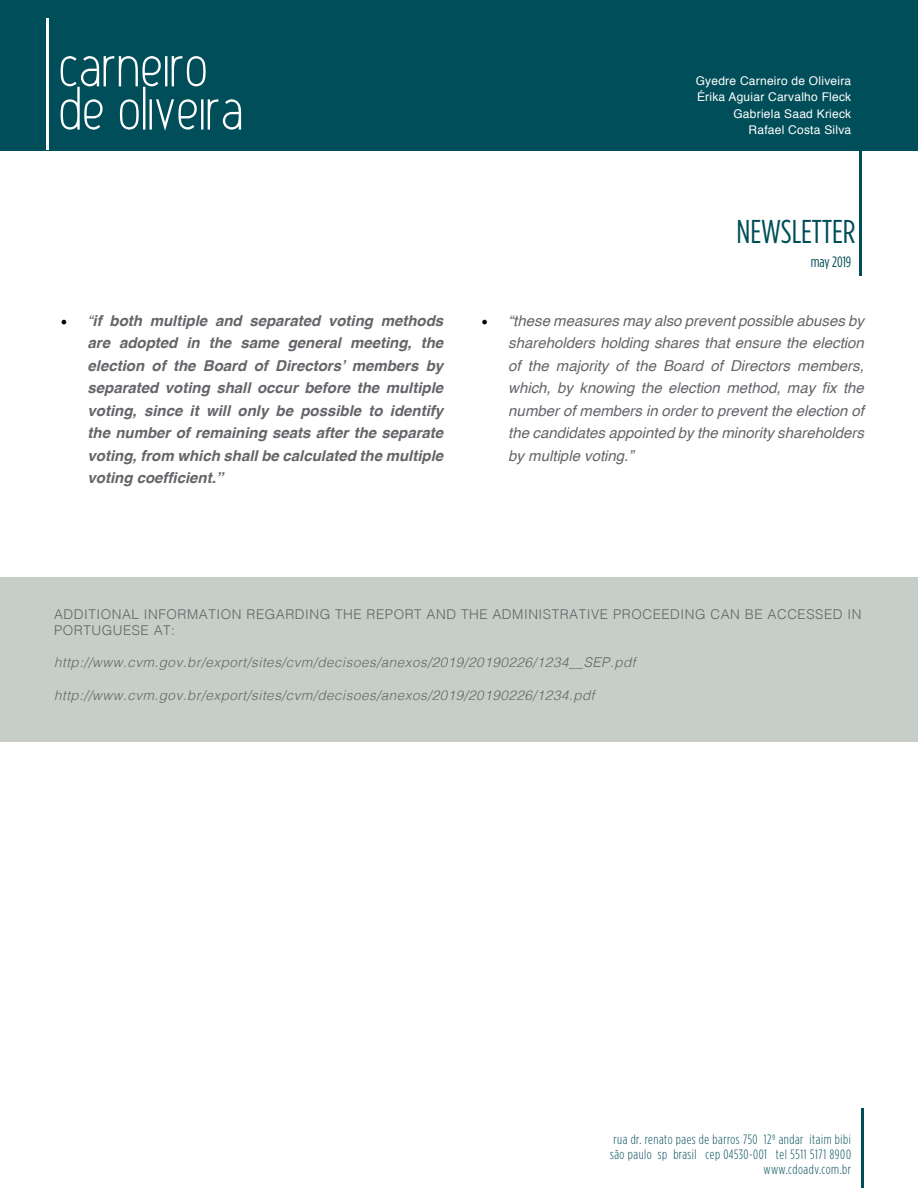
<style>
.page{position:relative;width:918px;height:1188px;background:#fff}
.page>*{position:absolute;margin:0;border:0;box-sizing:border-box;transform-origin:0 0}
.t1{font:33px "Gotham Condensed";color:#004e59}
.t2{font:italic 700 15px/22.5px "Helvetica";color:#636569;text-align:justify}
.t3{font:italic 15px/22.5px "Helvetica";color:#636569;text-align:justify}
.t4{font:15px "Gotham Condensed";color:#004e59}
.t5{font:italic 300 13.5px "Helvetica";letter-spacing:.04em;color:#636569}
.t6{font:300 13.5px/15px "Gotham Condensed";letter-spacing:.04em;color:#004e59;text-align:right}
.t7{font:300 13.5px/16.2px "Helvetica";letter-spacing:.04em;color:#636569}
.t8{font:12px/16.5px "Helvetica";letter-spacing:.02em;color:#fff;text-align:right}
.s1{font-family:"Minion Pro";font-weight:400;font-size:18px;color:#000}
.s2{font-weight:400}
.s3{font-family:"Minion Pro";font-size:18px;color:#000}
</style>
<div class="page">
<div style="left:0;top:0;width:918px;height:150px;background:#004e59"></div>
<hr style="left:47px;top:18px;width:2px;height:132px;background:#fff">
<svg style="left:61px;top:56px;width:180px;height:75px"></svg>
<hr style="left:862px;top:1108px;width:2px;height:80px;background:#004e59">
<hr style="left:860px;top:144px;width:2px;height:131px;background:#004e59">
<div style="left:0;top:577px;width:918px;height:165px;background:#c6cec7"></div>
<p class="t8" style="left:696px;top:73px;width:157px">Gyedre Carneiro de Oliveira<br>Érika Aguiar Carvalho Fleck<br>Gabriela Saad Krieck<br>Rafael Costa Silva</p>
<h1 class="t1" style="left:736px;top:213px;width:121px">NEWSLETTER</h1>
<p class="t4" style="left:811px;top:253px;width:42px">may 2019</p>
<p class="t2" style="left:88px;top:309px;width:357px;text-indent:-27px"><span class="s1">•</span> <span class="s2">“</span>if both multiple and separated voting methods are adopted in the same general meeting, the election of the Board of Directors’ members by separated voting shall occur before the multiple voting, since it will only be possible to identify the number of remaining seats after the separate voting, from which shall be calculated the multiple voting coefficient.”</p>
<p class="t3" style="left:508px;top:310px;width:357px;text-indent:-27px"><span class="s3">•</span> “these measures may also prevent possible abuses by shareholders holding shares that ensure the election of the majority of the Board of Directors members, which, by knowing the election method, may fix the number of members in order to prevent the election of the candidates appointed by the minority shareholders by multiple voting.”</p>
<p class="t7" style="left:54px;top:605px;width:809px">ADDITIONAL INFORMATION REGARDING THE REPORT AND THE ADMINISTRATIVE PROCEEDING CAN BE ACCESSED IN<br>PORTUGUESE AT:</p>
<p class="t5" style="left:54px;top:651px;width:583px">http://www.cvm.gov.br/export/sites/cvm/decisoes/anexos/2019/20190226/1234__SEP.pdf</p>
<p class="t5" style="left:54px;top:683px;width:542px">http://www.cvm.gov.br/export/sites/cvm/decisoes/anexos/2019/20190226/1234.pdf</p>
<p class="t6" style="left:610px;top:1132px;width:242px">rua dr. renato paes de barros 750 12º andar itaim bibi são paulo sp brasil cep 04530-001 tel 5511 5171 8900 www.cdoadv.com.br</p>
</div>
